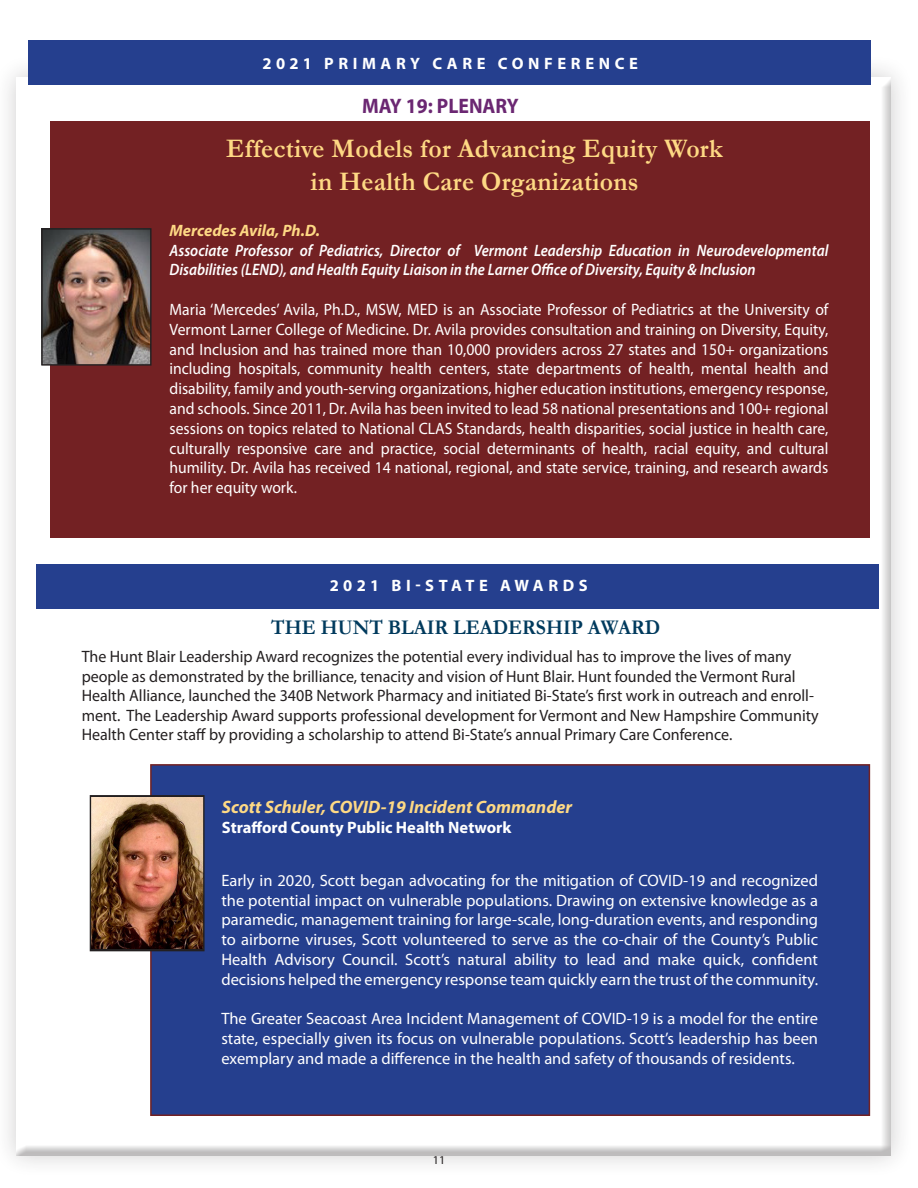
<style>
.page{position:relative;width:918px;height:1188px;background:#fff}
.page>*{position:absolute;margin:0;border:0;box-sizing:border-box;transform-origin:0 0}
.t1{font:700 27px "Garamond";letter-spacing:.01em;color:#fed984;scale:.95 1}
.t2{font:700 21px "Garamond";color:#003a5d;scale:.94 1}
.t3{font:700 21px "Myriad Pro";color:#6b2772;scale:.94 1}
.t4{font:italic 700 18px "Myriad Pro";color:#fed984}
.t5{font:16.5px/19.8px "Myriad Pro";color:#fff;text-align:justify;scale:.95 1}
.t6{font:16.5px/19.8px "Myriad Pro";color:#fff;text-align:justify}
.t7{font:16.5px/19.5px "Myriad Pro";color:#231f20}
.t8{font:italic 600 16.5px/19.8px "Myriad Pro";color:#fff;scale:.9 1}
.t9{font:700 16.5px "Myriad Pro";color:#fff}
.t10{font:700 16.5px "Myriad Pro";letter-spacing:.28em;color:#fff}
.t11{font:italic 700 16.5px "Myriad Pro";color:#fed984}
.t12{font:700 16.5px "Myriad Pro";letter-spacing:.26em;color:#fff}
.t13{font:12px "Myriad Pro";color:#231f20}
</style>
<div class="page">
<div style="left:0;top:54px;width:914px;height:1125px;background:#231f20;opacity:.56"></div>
<div style="left:14px;top:77px;width:877px;height:1079px;background:#231f20;opacity:.75"></div>
<div style="left:36px;top:564px;width:843px;height:45px;background:#253f8e"></div>
<div style="left:150px;top:764px;width:720px;height:352px;background:#253f8e;border:2px solid #732123"></div>
<img style="left:92px;top:798px;width:111px;height:151px">
<div style="left:90px;top:795px;width:115px;height:156px;border:1px solid #231f20"></div>
<div style="left:28px;top:40px;width:842px;height:45px;background:#253f8e"></div>
<div style="left:51px;top:121px;width:819px;height:416px;background:#732123"></div>
<img style="left:43px;top:230px;width:107px;height:134px">
<div style="left:41px;top:228px;width:111px;height:138px;border:1px solid #231f20"></div>
<p class="t10" style="left:263px;top:53px;width:377px">2021 PRIMARY CARE CONFERENCE</p>
<p class="t3" style="left:362px;top:92px;width:168px">MAY 19: PLENARY</p>
<p class="t1" style="left:226px;top:130px;width:524px">Effective Models for Advancing Equity Work</p>
<p class="t1" style="left:311px;top:163px;width:347px">in Health Care Organizations</p>
<p class="t11" style="left:170px;top:220px;width:152px">Mercedes Avila, Ph.D.</p>
<p class="t8" style="left:170px;top:240px;width:734px">Associate Professor of Pediatrics, Director of Vermont Leadership Education in Neurodevelopmental<br>Disabilities (LEND), and Health Equity Liaison in the Larner Office of Diversity, Equity &amp; Inclusion</p>
<p class="t5" style="left:170px;top:299px;width:695px">Maria ‘Mercedes’ Avila, Ph.D., MSW, MED is an Associate Professor of Pediatrics at the University of Vermont Larner College of Medicine. Dr. Avila provides consultation and training on Diversity, Equity, and Inclusion and has trained more than 10,000 providers across 27 states and 150+ organizations including hospitals, community health centers, state departments of health, mental health and disability, family and youth-serving organizations, higher education institutions, emergency response, and schools. Since 2011, Dr. Avila has been invited to lead 58 national presentations and 100+ regional sessions on topics related to National CLAS Standards, health disparities, social justice in health care, culturally responsive care and practice, social determinants of health, racial equity, and cultural humility. Dr. Avila has received 14 national, regional, and state service, training, and research awards for her equity work.</p>
<p class="t12" style="left:330px;top:575px;width:259px">2021 BI-STATE AWARDS</p>
<p class="t2" style="left:271px;top:613px;width:416px">THE HUNT BLAIR LEADERSHIP AWARD</p>
<p class="t7" style="left:82px;top:647px;width:739px">The Hunt Blair Leadership Award recognizes the potential every individual has to improve the lives of many people as demonstrated by the brilliance, tenacity and vision of Hunt Blair. Hunt founded the Vermont Rural Health Alliance, launched the 340B Network Pharmacy and initiated Bi-State’s first work in outreach and enroll&shy;ment. The Leadership Award supports professional development for Vermont and New Hampshire Community Health Center staff by providing a scholarship to attend Bi-State’s annual Primary Care Conference.</p>
<p class="t4" style="left:222px;top:795px;width:352px">Scott Schuler, COVID-19 Incident Commander</p>
<p class="t9" style="left:222px;top:816px;width:291px">Strafford County Public Health Network</p>
<p class="t6" style="left:221px;top:870px;width:598px">Early in 2020, Scott began advocating for the mitigation of COVID-19 and recognized the potential impact on vulnerable populations. Drawing on extensive knowledge as a paramedic, management training for large-scale, long-duration events, and responding to airborne viruses, Scott volunteered to serve as the co-chair of the County’s Public Health Advisory Council. Scott’s natural ability to lead and make quick, confident decisions helped the emergency response team quickly earn the trust of the community.</p>
<p class="t6" style="left:221px;top:1009px;width:598px">The Greater Seacoast Area Incident Management of COVID-19 is a model for the entire state, especially given its focus on vulnerable populations. Scott’s leadership has been exemplary and made a difference in the health and safety of thousands of residents.</p>
<p class="t13" style="left:433px;top:1153px;width:14px">11</p>
</div>
